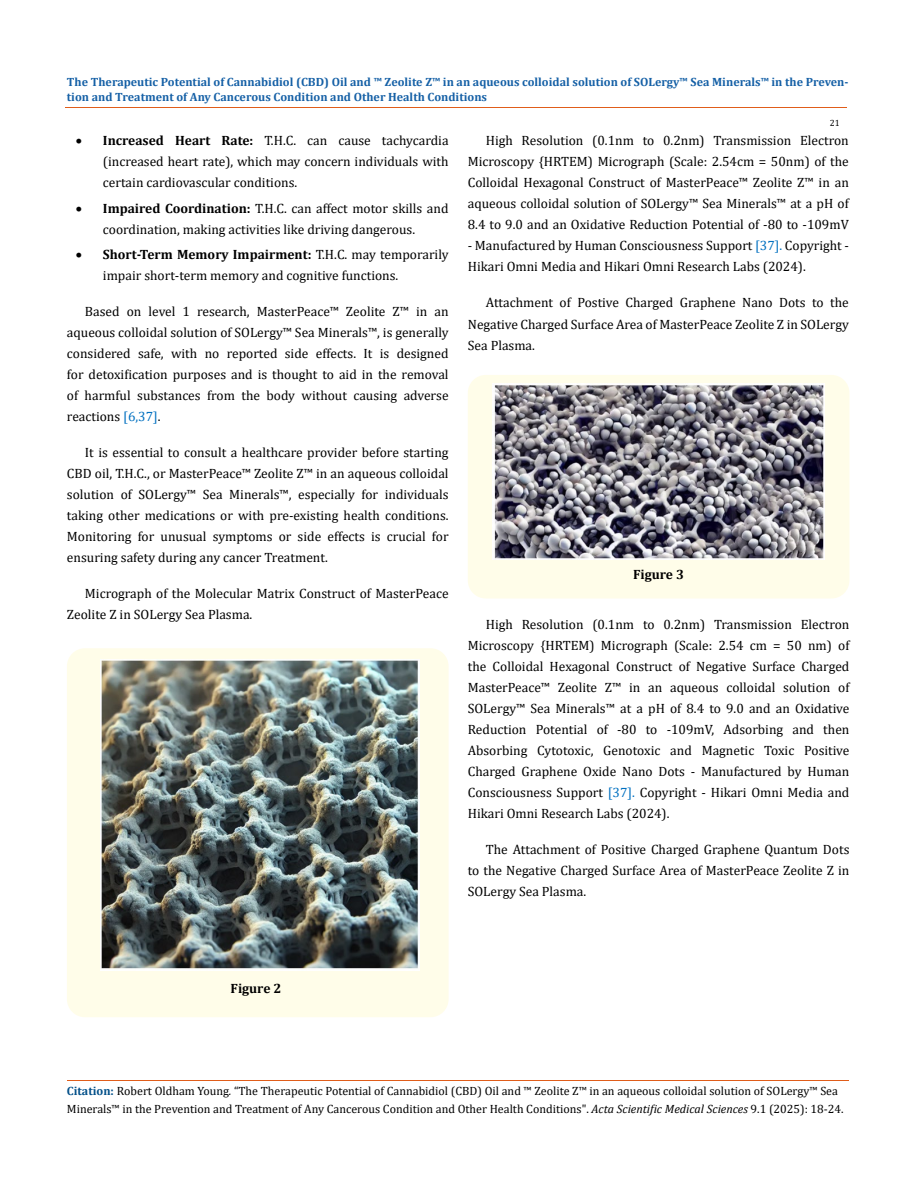
<style>
.page{position:relative;width:917px;height:1188px;background:#fff}
.page>*{position:absolute;margin:0;border:0;box-sizing:border-box;transform-origin:0 0}
.t1{font:13.5px/21px "Cambria";color:#000;text-align:justify}
.t2{font:700 13.5px "Cambria";color:#000}
.t3{font:12px/18px "Cambria";color:#000}
.t4{font:700 12px/15px "Cambria";color:#1560a6}
.t5{font:9px "Cambria";color:#000}
.s1{font-weight:700}
.s2{color:#0070c0}
.s3{font-weight:700;color:#035089}
.s4{font-style:italic}
</style>
<div class="page">
<div style="left:67px;top:648px;width:381px;height:369px;background:#fffde9;border-radius:18px"></div>
<img style="left:100px;top:659px;width:319px;height:311px">
<div style="left:468px;top:375px;width:381px;height:224px;background:#fffde9;border-radius:18px"></div>
<img style="left:492px;top:383px;width:332px;height:177px">
<hr style="left:65px;top:108px;width:782px;height:1px;background:#e05d1a">
<hr style="left:67px;top:1080px;width:781px;height:1px;background:#e05d1a">
<p class="t4" style="left:67px;top:74px;width:783px">The Therapeutic Potential of Cannabidiol (CBD) Oil and ™ Zeolite Z™ in an aqueous colloidal solution of SOLergy™ Sea Minerals™ in the Preven&shy;tion and Treatment of Any Cancerous Condition and Other Health Conditions</p>
<p class="t1" style="left:103px;top:130px;width:347px;text-indent:-27px">• <span class="s1">Increased Heart Rate:</span> T.H.C. can cause tachycardia (increased heart rate), which may concern individuals with certain cardiovascular conditions.</p>
<p class="t1" style="left:76px;top:198px;width:374px;text-align:center">• <span class="s1">Impaired Coordination:</span> T.H.C. can affect motor skills and coordination, making activities like driving dangerous.</p>
<p class="t1" style="left:103px;top:244px;width:347px;text-indent:-27px">• <span class="s1">Short-Term Memory Impairment:</span> T.H.C. may temporarily impair short-term memory and cognitive functions.</p>
<p class="t1" style="left:67px;top:301px;width:383px;text-indent:18px">Based on level 1 research, MasterPeace™ Zeolite Z™ in an aqueous colloidal solution of SOLergy™ Sea Minerals™, is generally considered safe, with no reported side effects. It is designed for detoxification purposes and is thought to aid in the removal of harmful substances from the body without causing adverse reactions <span class="s2">[6,37]</span>.</p>
<p class="t1" style="left:67px;top:442px;width:383px;text-indent:18px">It is essential to consult a healthcare provider before starting CBD oil, T.H.C., or MasterPeace™ Zeolite Z™ in an aqueous colloidal solution of SOLergy™ Sea Minerals™, especially for individuals taking other medications or with pre-existing health conditions.<br>Monitoring for unusual symptoms or side effects is crucial for ensuring safety during any cancer Treatment.</p>
<p class="t1" style="left:67px;top:583px;width:383px;text-indent:18px">Micrograph of the Molecular Matrix Construct of MasterPeace<br>Zeolite Z in SOLergy Sea Plasma.</p>
<p class="t5" style="left:829px;top:118px;width:11px">21</p>
<p class="t1" style="left:468px;top:130px;width:382px;text-indent:18px">High Resolution (0.1nm to 0.2nm) Transmission Electron Microscopy {HRTEM) Micrograph (Scale: 2.54cm = 50nm) of the Colloidal Hexagonal Construct of MasterPeace™ Zeolite Z™ in an aqueous colloidal solution of SOLergy™ Sea Minerals™ at a pH of 8.4 to 9.0 and an Oxidative Reduction Potential of -80 to -109mV</p>
<p class="t1" style="left:468px;top:235px;width:382px">- Manufactured by Human Consciousness Support <span class="s2">[37].</span> Copyright -<br>Hikari Omni Media and Hikari Omni Research Labs (2024).</p>
<p class="t1" style="left:468px;top:292px;width:382px;text-indent:18px">Attachment of Postive Charged Graphene Nano Dots to the Negative Charged Surface Area of MasterPeace Zeolite Z in SOLergy Sea Plasma.</p>
<p class="t2" style="left:633px;top:565px;width:52px">Figure 3</p>
<p class="t1" style="left:468px;top:613px;width:383px;text-indent:18px">High Resolution (0.1nm to 0.2nm) Transmission Electron Microscopy {HRTEM) Micrograph (Scale: 2.54 cm = 50 nm) of the Colloidal Hexagonal Construct of Negative Surface Charged MasterPeace™ Zeolite Z™ in an aqueous colloidal solution of SOLergy™ Sea Minerals™ at a pH of 8.4 to 9.0 and an Oxidative Reduction Potential of -80 to -109mV, Adsorbing and then Absorbing Cytotoxic, Genotoxic and Magnetic Toxic Positive Charged Graphene Oxide Nano Dots - Manufactured by Human Consciousness Support <span class="s2">[37].</span> Copyright - Hikari Omni Media and Hikari Omni Research Labs (2024).</p>
<p class="t1" style="left:468px;top:838px;width:383px;text-indent:18px">The Attachment of Positive Charged Graphene Quantum Dots to the Negative Charged Surface Area of MasterPeace Zeolite Z in SOLergy Sea Plasma.</p>
<p class="t2" style="left:230px;top:979px;width:52px">Figure 2</p>
<p class="t3" style="left:67px;top:1082px;width:778px"><span class="s3">Citation:</span> Robert Oldham Young<span class="s4">.</span> “The Therapeutic Potential of Cannabidiol (CBD) Oil and ™ Zeolite Z™ in an aqueous colloidal solution of SOLergy™ Sea<br>Minerals™ in the Prevention and Treatment of Any Cancerous Condition and Other Health Conditions". <span class="s4">Acta Scientific Medical Sciences</span> 9.1 (2025): 18-24.</p>
</div>
